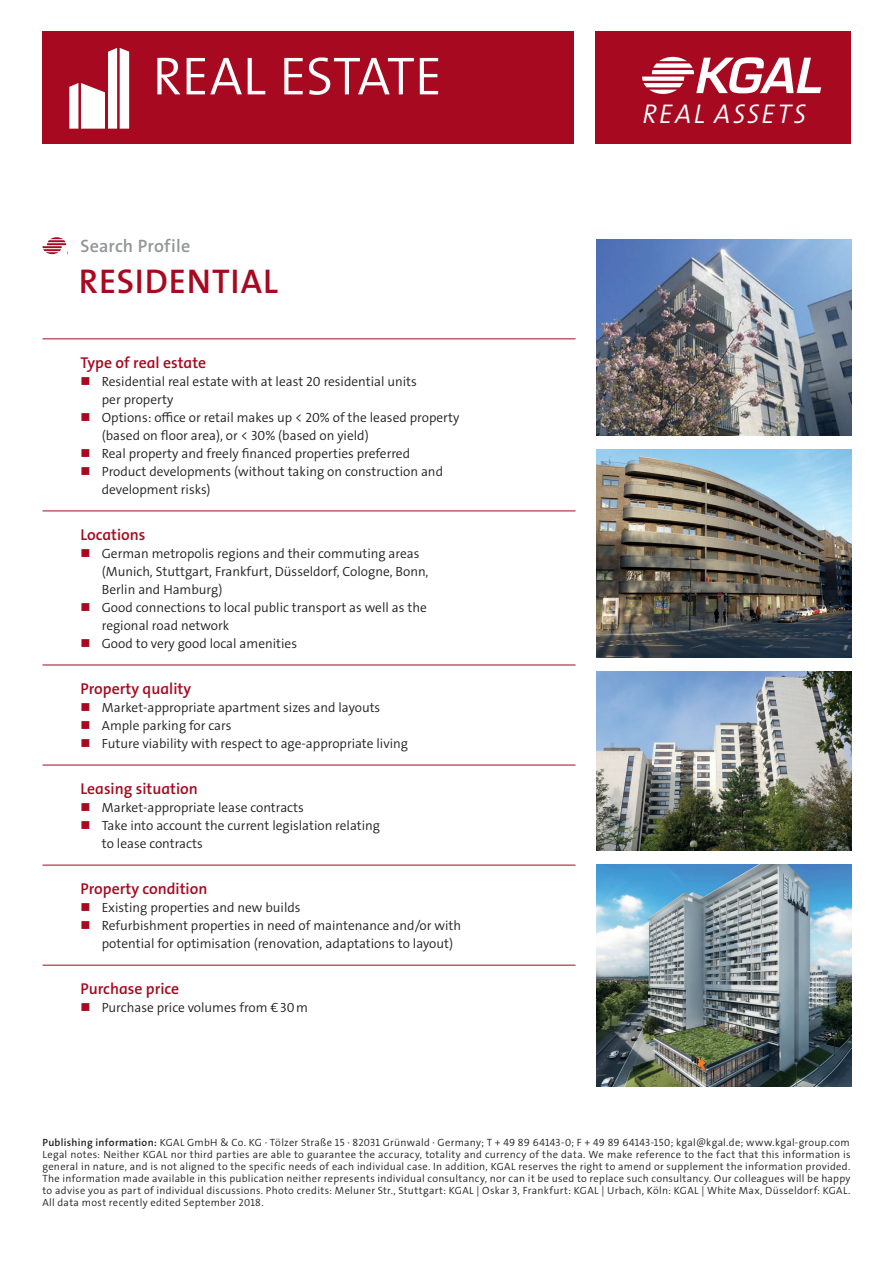
<style>
.page{position:relative;width:893px;height:1263px;background:#fff}
.page>*{position:absolute;margin:0;border:0;box-sizing:border-box;transform-origin:0 0}
.t1{font:300 54px "KGAL The Sans";letter-spacing:-.005em;color:#fff}
.suchprofil_titel{font:600 34.5px "KGAL The Sans";letter-spacing:.025em;color:#a70920}
.t2{font:italic 300 27.3px "KGAL The Sans";letter-spacing:.085em;color:#fff}
.t3{font:600 18px "KGAL The Sans";letter-spacing:.01em;color:#939598}
.zwischenü{font:600 15.75px "KGAL The Sans";color:#a70920}
.t4{font:300 13.35px/18px "KGAL The Sans";color:#231f20}
.t5{font:300 10.5px/12px "KGAL The Sans";letter-spacing:.025em;color:#231f20;text-align:justify}
.s1{color:#a70920}
.s2{font-weight:600}
</style>
<div class="page">
<div style="left:43px;top:32px;width:531px;height:112px;background:#a70920"></div>
<div style="left:595px;top:32px;width:255px;height:112px;background:#a70920"></div>
<svg style="left:642px;top:57px;width:179px;height:37px"></svg>
<svg style="left:69px;top:48px;width:60px;height:81px"></svg>
<svg style="left:43px;top:237px;width:23px;height:17px"></svg>
<hr style="left:43px;top:339px;width:532px;height:1px;background:#a70920">
<hr style="left:43px;top:511px;width:532px;height:1px;background:#a70920">
<hr style="left:43px;top:665px;width:532px;height:1px;background:#a70920">
<hr style="left:43px;top:765px;width:532px;height:1px;background:#a70920">
<hr style="left:43px;top:865px;width:532px;height:1px;background:#a70920">
<hr style="left:43px;top:965px;width:532px;height:1px;background:#a70920">
<img style="left:596px;top:239px;width:255px;height:197px">
<img style="left:596px;top:449px;width:255px;height:208px">
<img style="left:596px;top:864px;width:255px;height:223px">
<img style="left:596px;top:671px;width:255px;height:180px">
<h1 class="t1" style="left:152px;top:41px;width:291px">REAL ESTATE</h1>
<h3 class="t3" style="left:80px;top:234px;width:111px">Search Profile</h3>
<p class="suchprofil_titel" style="left:79px;top:259px;width:200px">RESIDENTIAL</p>
<p class="zwischenü" style="left:81px;top:352px;width:127px">Type of real estate</p>
<p class="t4" style="left:102px;top:372px;width:317px;text-indent:-21px"><span class="s1">■</span> Residential real estate with at least 20 residential units per property</p>
<p class="t4" style="left:102px;top:408px;width:359px;text-indent:-21px"><span class="s1">■</span> Options: office or retail makes up &lt; 20% of the leased property (based on floor area), or &lt; 30% (based on yield)</p>
<p class="t4" style="left:81px;top:444px;width:331px"><span class="s1">■</span> Real property and freely financed properties preferred</p>
<p class="t4" style="left:102px;top:462px;width:343px;text-indent:-21px"><span class="s1">■</span> Product developments (without taking on construction and development risks)</p>
<p class="zwischenü" style="left:81px;top:524px;width:66px">Locations</p>
<p class="t4" style="left:102px;top:544px;width:328px;text-indent:-21px"><span class="s1">■</span> German metropolis regions and their commuting areas (Munich, Stuttgart, Frankfurt, Düsseldorf, Cologne, Bonn,<br>Berlin and Hamburg)</p>
<p class="t4" style="left:102px;top:598px;width:326px;text-indent:-21px"><span class="s1">■</span> Good connections to local public transport as well as the regional road network</p>
<p class="t4" style="left:81px;top:634px;width:218px"><span class="s1">■</span> Good to very good local amenities</p>
<p class="zwischenü" style="left:81px;top:678px;width:112px">Property quality</p>
<p class="t4" style="left:81px;top:698px;width:301px"><span class="s1">■</span> Market-appropriate apartment sizes and layouts</p>
<p class="t4" style="left:81px;top:716px;width:153px"><span class="s1">■</span> Ample parking for cars</p>
<p class="t4" style="left:81px;top:734px;width:329px"><span class="s1">■</span> Future viability with respect to age-appropriate living</p>
<p class="zwischenü" style="left:81px;top:778px;width:119px">Leasing situation</p>
<p class="t4" style="left:81px;top:798px;width:225px"><span class="s1">■</span> Market-appropriate lease contracts</p>
<p class="t4" style="left:102px;top:816px;width:280px;text-indent:-21px"><span class="s1">■</span> Take into account the current legislation relating to lease contracts</p>
<p class="zwischenü" style="left:81px;top:878px;width:128px">Property condition</p>
<p class="t4" style="left:81px;top:898px;width:222px"><span class="s1">■</span> Existing properties and new builds</p>
<p class="t4" style="left:102px;top:916px;width:361px;text-indent:-21px"><span class="s1">■</span> Refurbishment properties in need of maintenance and/or with potential for optimisation (renovation, adaptations to layout)</p>
<p class="zwischenü" style="left:81px;top:978px;width:100px">Purchase price</p>
<p class="t4" style="left:81px;top:998px;width:229px"><span class="s1">■</span> Purchase price volumes from €30m</p>
<h3 class="t2" style="left:642px;top:96px;width:165px">REAL ASSETS</h3>
<p class="t5" style="left:43px;top:1137px;width:809px"><span class="s2">Publishing information:</span> KGAL GmbH &amp; Co. KG · Tölzer Straße 15 · 82031 Grünwald · Germany; T + 49 89 64143-0; F + 49 89 64143-150; kgal@kgal.de; www.kgal-group.com</p>
<p class="t5" style="left:43px;top:1149px;width:809px">Legal notes: Neither KGAL nor third parties are able to guarantee the accuracy, totality and currency of the data. We make reference to the fact that this information is general in nature, and is not aligned to the specific needs of each individual case. In addition, KGAL reserves the right to amend or supplement the information provided.<br>The information made available in this publication neither represents individual consultancy, nor can it be used to replace such consultancy. Our colleagues will be happy to advise you as part of individual discussions. Photo credits: Meluner Str., Stuttgart: KGAL | Oskar 3, Frankfurt: KGAL | Urbach, Köln: KGAL | White Max, Düsseldorf: KGAL.<br>All data most recently edited September 2018.</p>
</div>
